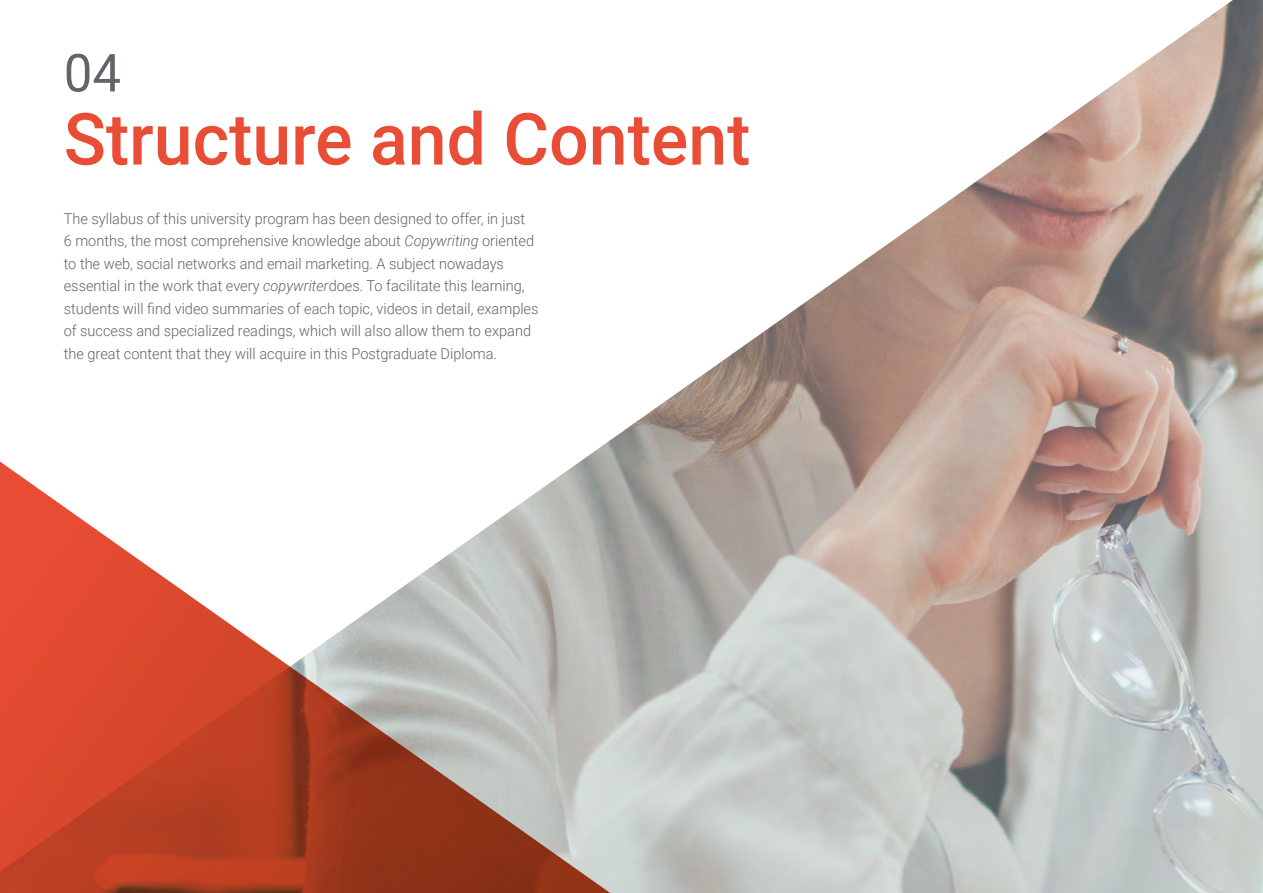
<style>
.page{position:relative;width:1263px;height:893px;background:#fff}
.page>*{position:absolute;margin:0;border:0;box-sizing:border-box;transform-origin:0 0}
.t1{font:500 72px "Roboto";color:#e94d35}
.t2{font:52.5px "Roboto";color:#61646a}
.t3{font:300 15px/22.5px "Roboto";color:#61646a}
.s1{font-style:italic}
</style>
<div class="page">
<img style="left:602px;top:0;width:661px;height:893px">
<svg style="left:0;top:446px;width:640px;height:447px"></svg>
<h2 class="t2" style="left:64px;top:36px;width:59px">04</h2>
<h1 class="t1" style="left:64px;top:89px;width:688px">Structure and Content</h1>
<p class="t3" style="left:64px;top:207px;width:476px">The syllabus of this university program has been designed to offer, in just<br>6 months, the most comprehensive knowledge about <span class="s1">Copywriting</span> oriented to the web, social networks and email marketing. A subject nowadays essential in the work that every <span class="s1">copywriter</span>does. To facilitate this learning, students will find video summaries of each topic, videos in detail, examples of success and specialized readings, which will also allow them to expand the great content that they will acquire in this Postgraduate Diploma.</p>
</div>
